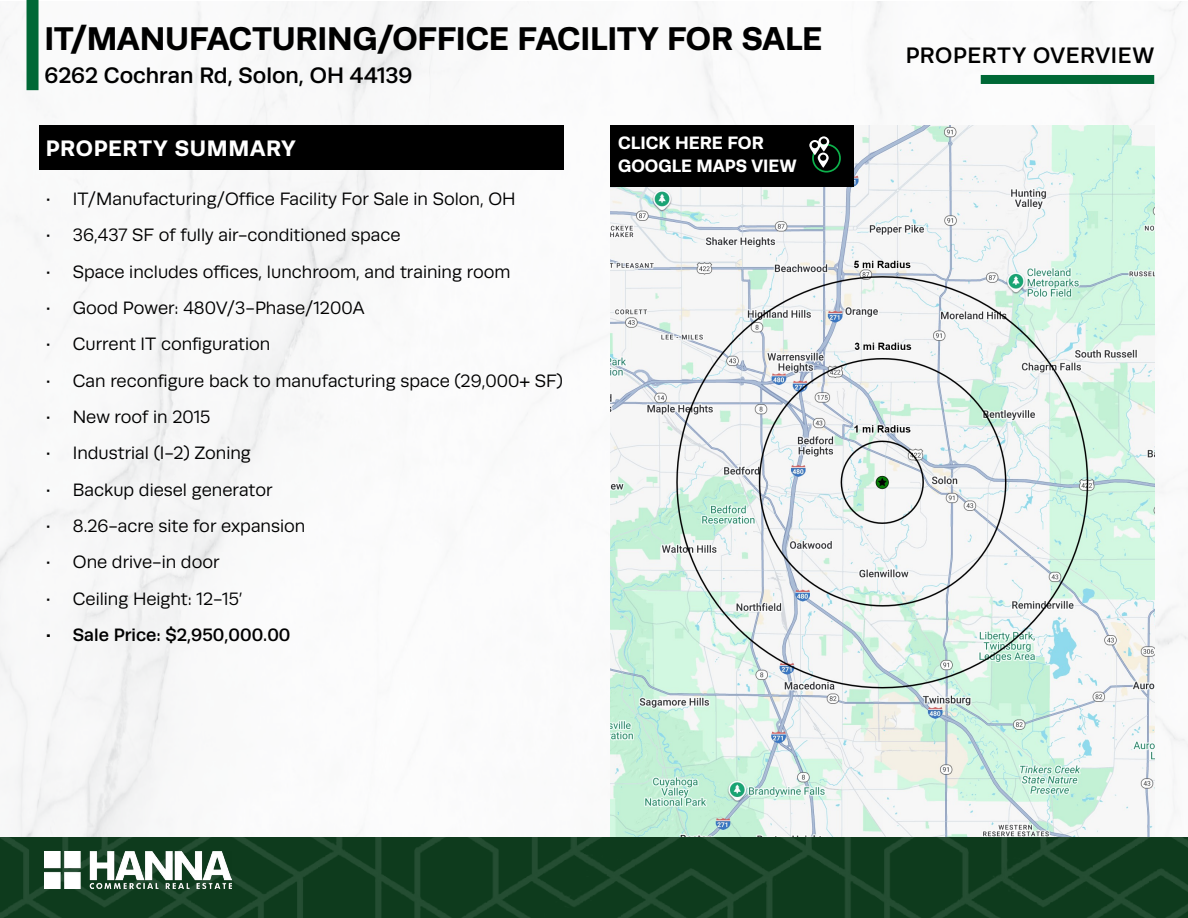
<style>
.page{position:relative;width:1188px;height:918px;background:#fff}
.page>*{position:absolute;margin:0;border:0;box-sizing:border-box;transform-origin:0 0}
.t1{font:700 33px "Runda";letter-spacing:-.005em;color:#000}
.t2{font:500 22.5px "Runda";color:#000}
.t3{font:500 22.5px "Runda";letter-spacing:.03em;color:#000}
.t4{font:700 22.5px "Runda";letter-spacing:.03em;color:#fff}
.t5{font:18px "Runda";color:#000}
.t6{font:700 18px/22.8px "Runda";color:#fff}
.t7{font:500 18px "Runda";color:#000}
</style>
<div class="page">
<img style="left:0;top:2px;width:749px;height:835px">
<img style="left:867px;top:2px;width:321px;height:811px">
<img style="left:610px;top:125px;width:544px;height:712px">
<div style="left:27px;top:0;width:12px;height:90px;background:#006836"></div>
<img style="left:0;top:837px;width:1188px;height:81px">
<img style="left:45px;top:852px;width:186px;height:37px">
<div style="left:39px;top:125px;width:524px;height:44px;background:#000"></div>
<div style="left:610px;top:125px;width:243px;height:62px;background:#000"></div>
<div style="left:812px;top:144px;width:29px;height:29px;border:2px solid #0db14b;border-radius:50%"></div>
<svg style="left:809px;top:136px;width:20px;height:32px"></svg>
<div style="left:981px;top:75px;width:173px;height:9px;background:#006836"></div>
<h1 class="t1" style="left:45px;top:19px;width:779px">IT/MANUFACTURING/OFFICE FACILITY FOR SALE</h1>
<p class="t2" style="left:45px;top:62px;width:369px">6262 Cochran Rd, Solon, OH 44139</p>
<p class="t4" style="left:46px;top:134px;width:251px">PROPERTY SUMMARY</p>
<p class="t5" style="left:46px;top:189px;width:471px">• IT/Manufacturing/Office Facility For Sale in Solon, OH</p>
<p class="t5" style="left:46px;top:225px;width:356px">• 36,437 SF of fully air-conditioned space</p>
<p class="t5" style="left:46px;top:262px;width:466px">• Space includes offices, lunchroom, and training room</p>
<p class="t5" style="left:46px;top:298px;width:320px">• Good Power: 480V/3-Phase/1200A</p>
<p class="t5" style="left:46px;top:334px;width:226px">• Current IT configuration</p>
<p class="t5" style="left:46px;top:371px;width:518px">• Can reconfigure back to manufacturing space (29,000+ SF)</p>
<p class="t5" style="left:46px;top:407px;width:166px">• New roof in 2015</p>
<p class="t5" style="left:46px;top:443px;width:207px">• Industrial (I-2) Zoning</p>
<p class="t5" style="left:46px;top:479px;width:228px">• Backup diesel generator</p>
<p class="t5" style="left:46px;top:516px;width:261px">• 8.26-acre site for expansion</p>
<p class="t5" style="left:46px;top:552px;width:175px">• One drive-in door</p>
<p class="t5" style="left:46px;top:588px;width:198px">• Ceiling Height: 12-15’</p>
<p class="t7" style="left:46px;top:624px;width:246px">• Sale Price: $2,950,000.00</p>
<p class="t6" style="left:618px;top:131px;width:180px">CLICK HERE FOR<br>GOOGLE MAPS VIEW</p>
<p class="t3" style="left:906px;top:43px;width:250px">PROPERTY OVERVIEW</p>
</div>
